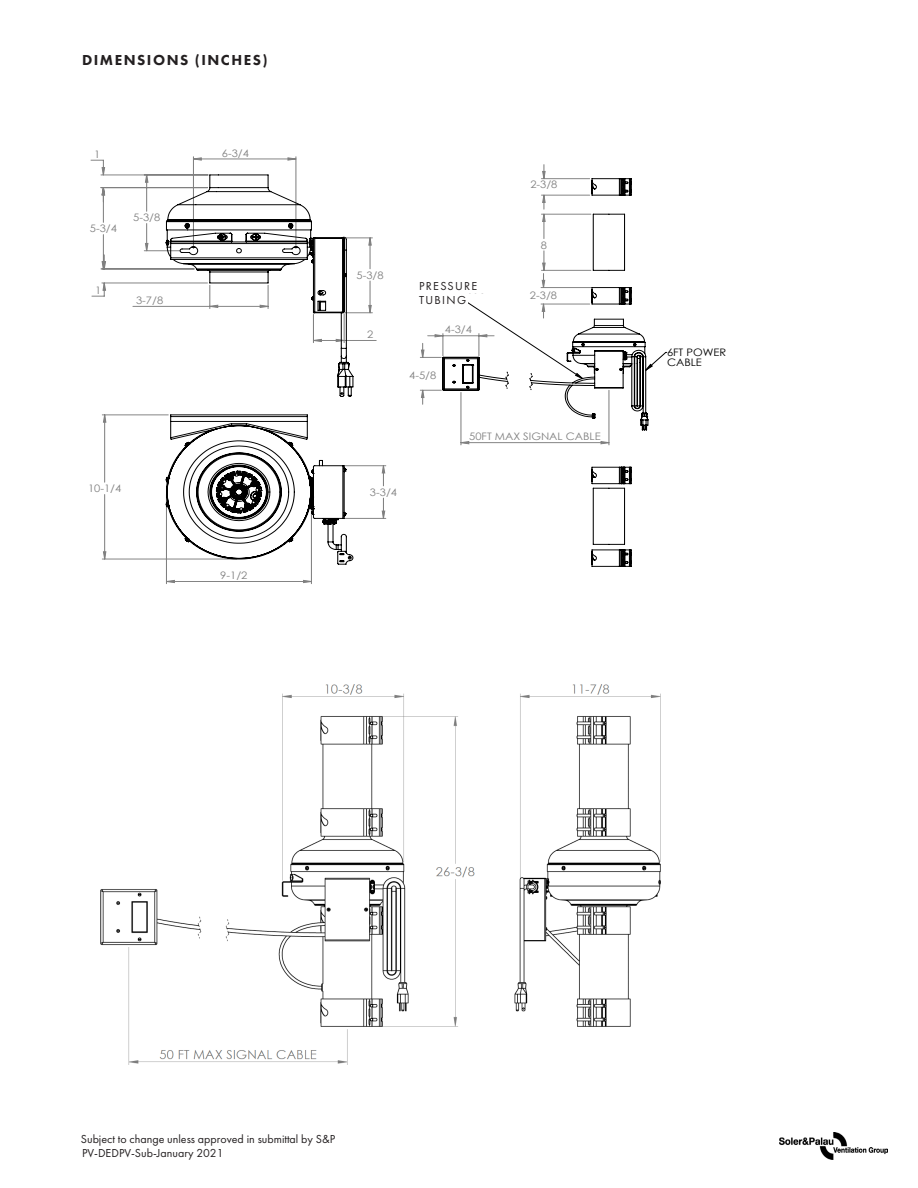
<style>
.page{position:relative;width:918px;height:1188px;background:#fff}
.page>*{position:absolute;margin:0;border:0;box-sizing:border-box;transform-origin:0 0}
.t1{font:800 15px "Futura PT";letter-spacing:.1em;color:#231f20}
.t2{font:12px/14px "Futura PT";color:#231f20}
.t3{font:12px "Futura PT";letter-spacing:.11em;color:#231f20}
.t4{font:10.35px "Century Gothic";color:#808080;scale:1.08 1}
.t5{font:10.35px/10.1px "Century Gothic";color:#000;scale:1.08 1}
</style>
<div class="page">
<img style="left:780px;top:1133px;width:108px;height:27px">
<svg style="left:92px;top:283px;width:10px;height:14px"></svg>
<hr style="left:101px;top:175px;width:107px;height:1px;background:#808080">
<svg style="left:91px;top:160px;width:11px;height:15px"></svg>
<hr style="left:101px;top:187px;width:106px;height:1px;background:#808080">
<hr style="left:101px;top:269px;width:93px;height:1px;background:#808080">
<hr style="left:193px;top:157px;width:1px;height:91px;background:#808080">
<hr style="left:296px;top:157px;width:1px;height:91px;background:#808080">
<hr style="left:166px;top:494px;width:1px;height:90px;background:#808080">
<hr style="left:311px;top:494px;width:1px;height:90px;background:#808080">
<svg style="left:102px;top:158px;width:444px;height:425px"></svg>
<svg style="left:166px;top:174px;width:206px;height:223px"></svg>
<svg style="left:166px;top:414px;width:188px;height:151px"></svg>
<svg style="left:442px;top:178px;width:207px;height:389px"></svg>
<img style="left:100px;top:684px;width:561px;height:381px">
<div style="left:419px;top:281px;width:84px;height:12px;background:#fff"></div>
<div style="left:419px;top:293px;width:49px;height:11px;background:#fff"></div>
<p class="t1" style="left:82px;top:51px;width:187px">DIMENSIONS (INCHES)</p>
<p class="t4" style="left:94px;top:147px;width:7px">1</p>
<p class="t4" style="left:90px;top:221px;width:27px">5-3/4</p>
<p class="t4" style="left:133px;top:210px;width:27px">5-3/8</p>
<p class="t4" style="left:95px;top:283px;width:7px">1</p>
<p class="t4" style="left:136px;top:293px;width:27px">3-7/8</p>
<p class="t4" style="left:222px;top:146px;width:27px">6-3/4</p>
<p class="t4" style="left:88px;top:481px;width:32px">10-1/4</p>
<p class="t4" style="left:220px;top:568px;width:27px">9-1/2</p>
<p class="t4" style="left:357px;top:268px;width:27px">5-3/8</p>
<p class="t4" style="left:367px;top:327px;width:7px">2</p>
<p class="t3" style="left:419px;top:279px;width:60px">PRESSURE</p>
<p class="t2" style="left:419px;top:293px;width:49px">TUBING</p>
<p class="t5" style="left:422px;top:284px;width:73px">20IN PRESSURE<br>TUBING</p>
<p class="t4" style="left:445px;top:323px;width:27px">4-3/4</p>
<p class="t4" style="left:409px;top:368px;width:27px">4-5/8</p>
<p class="t4" style="left:530px;top:177px;width:27px">2-3/8</p>
<p class="t4" style="left:541px;top:238px;width:7px">8</p>
<p class="t4" style="left:530px;top:288px;width:27px">2-3/8</p>
<p class="t4" style="left:370px;top:485px;width:27px">3-3/4</p>
<p class="t4" style="left:469px;top:429px;width:123px">50FT MAX SIGNAL CABLE</p>
<p class="t5" style="left:667px;top:347px;width:56px">6FT POWER<br>CABLE</p>
<p class="t2" style="left:81px;top:1132px;width:256px">Subject to change unless approved in submittal by S&amp;P<br>PV-DEDPV-Sub-January 2021</p>
</div>
